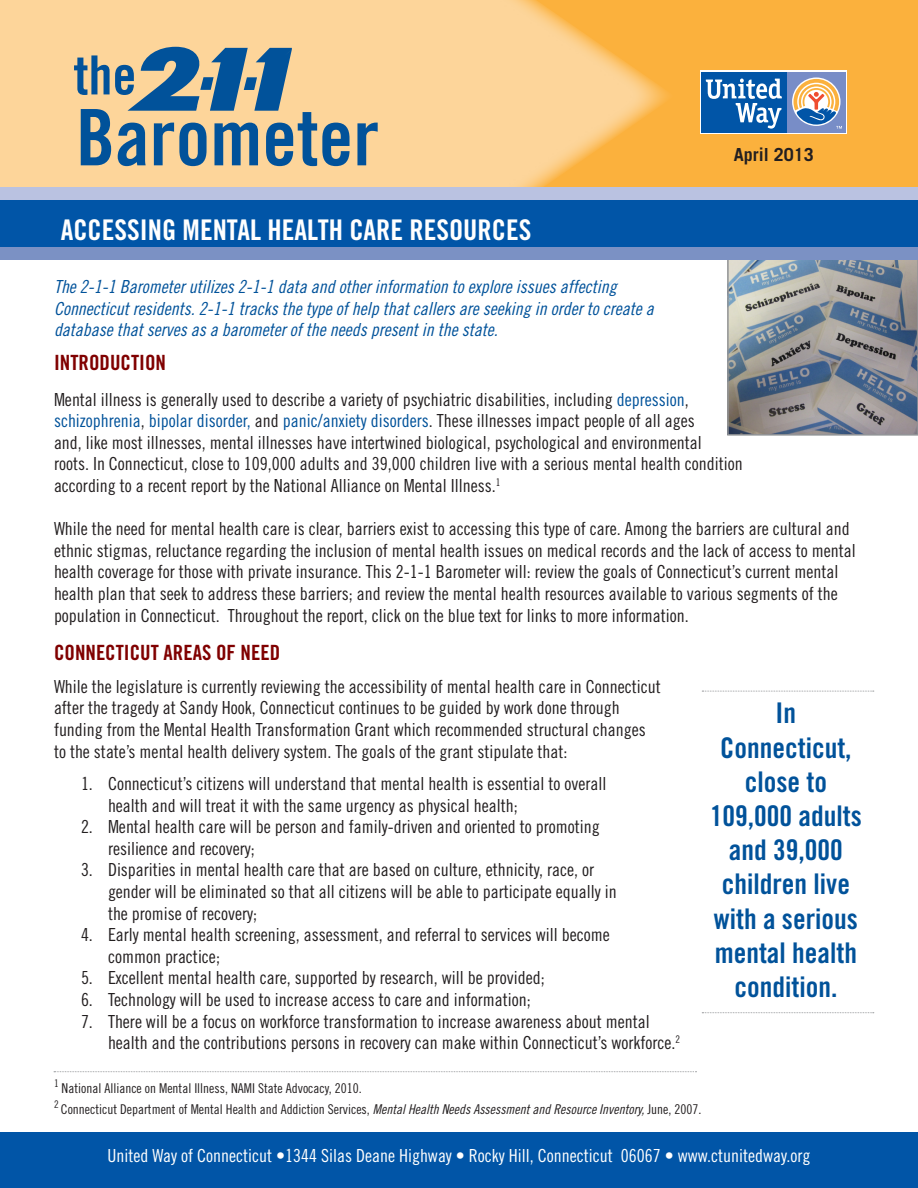
<style>
.page{position:relative;width:918px;height:1188px;background:#fff}
.page>*{position:absolute;margin:0;border:0;box-sizing:border-box;transform-origin:0 0}
.t1{font:78px "Trade Gothic Bold Cond Twenty";color:#01529a}
.t2{font:54px "Trade Gothic Bold Cond Twenty";color:#01529a}
.t3{font:28.5px/34.2px "Trade Gothic Bold Cond Twenty";color:#01529a;text-align:center}
.t4{font:28.5px "Trade Gothic Bold Cond Twenty";color:#fff}
.t5{font:21px "Trade Gothic Bold Cond Twenty";color:#800000}
.t6{font:18px/21.6px "Trade Gothic Cond Eighteen";color:#231f20}
.t7{font:18px/21.6px "Trade Gothic Cond Eighteen Obl";color:#01529a}
.t8{font:18px "Trade Gothic Cond Eighteen";color:#fff}
.t9{font:700 18px "Trade Gothic";color:#231f20}
.t10{font:13.5px "Trade Gothic Cond Eighteen";color:#231f20}
.s1{color:#01529a}
.s2{font-family:"Trade Gothic Cond Eighteen Obl"}
</style>
<div class="page">
<img style="left:730px;top:260px;width:185px;height:173px">
<div style="left:727px;top:254px;width:191px;height:182px;border:2px solid #939598"></div>
<div style="left:0;top:1133px;width:918px;height:55px;background:#0155a7"></div>
<div style="left:0;top:0;width:918px;height:192px;background:#fbb13d"></div>
<svg style="left:0;top:0;width:675px;height:188px;background:#fcd08e"></svg>
<div style="left:0;top:199px;width:918px;height:49px;background:#0155a7"></div>
<div style="left:0;top:247px;width:918px;height:13px;background:#7b91c4"></div>
<div style="left:0;top:188px;width:918px;height:12px;background:#bac2e1"></div>
<svg style="left:127px;top:47px;width:165px;height:64px;background:#6f8b9a"></svg>
<svg style="left:700px;top:70px;width:147px;height:64px"></svg>
<div style="left:787px;top:72px;width:59px;height:60px;background:#788dc7"></div>
<div style="left:701px;top:72px;width:86px;height:60px;background:#0155a7"></div>
<svg style="left:793px;top:79px;width:49px;height:50px"></svg>
<svg style="left:706px;top:79px;width:76px;height:50px"></svg>
<svg style="left:54px;top:1071px;width:643px;height:1px"></svg>
<svg style="left:702px;top:691px;width:172px;height:1px"></svg>
<svg style="left:702px;top:1012px;width:172px;height:1px"></svg>
<p class="t2" style="left:74px;top:42px;width:64px">the</p>
<p class="t1" style="left:76px;top:90px;width:305px">Barometer</p>
<p class="t4" style="left:61px;top:212px;width:472px">ACCESSING MENTAL HEALTH CARE RESOURCES</p>
<p class="t7" style="left:54px;top:276px;width:601px">The 2-1-1 Barometer utilizes 2-1-1 data and other information to explore issues affecting<br>Connecticut residents. 2-1-1 tracks the type of help that callers are seeking in order to create a database that serves as a barometer of the needs present in the state.</p>
<p class="t9" style="left:734px;top:144px;width:82px">April 2013</p>
<p class="t5" style="left:54px;top:349px;width:114px">INTRODUCTION</p>
<p class="t6" style="left:54px;top:388px;width:690px">Mental illness is generally used to describe a variety of psychiatric disabilities, including <span class="s1">depression</span>, <span class="s1">schizophrenia</span>, <span class="s1">bipolar disorder,</span> and <span class="s1">panic/anxiety disorders</span>. These illnesses impact people of all ages<br>and, like most illnesses, mental illnesses have intertwined biological, psychological and environmental<br>roots. In Connecticut, close to 109,000 adults and 39,000 children live with a serious mental health condition according to a recent report by the National Alliance on Mental Illness.<sup>1</sup></p>
<p class="t6" style="left:54px;top:518px;width:803px">While the need for mental health care is clear, barriers exist to accessing this type of care. Among the barriers are cultural and ethnic stigmas, reluctance regarding the inclusion of mental health issues on medical records and the lack of access to mental health coverage for those with private insurance. This 2-1-1 Barometer will: review the goals of Connecticut’s current mental health plan that seek to address these barriers; and review the mental health resources available to various segments of the population in Connecticut. Throughout the report, click on the blue text for links to more information.</p>
<p class="t5" style="left:54px;top:640px;width:228px">CONNECTICUT AREAS OF NEED</p>
<p class="t6" style="left:54px;top:675px;width:608px">While the legislature is currently reviewing the accessibility of mental health care in Connecticut after the tragedy at Sandy Hook, Connecticut continues to be guided by work done through funding from the Mental Health Transformation Grant which recommended structural changes to the state’s mental health delivery system. The goals of the grant stipulate that:</p>
<p class="t6" style="left:108px;top:773px;width:500px;text-indent:-27px">1. Connecticut’s citizens will understand that mental health is essential to overall health and will treat it with the same urgency as physical health;</p>
<p class="t6" style="left:108px;top:816px;width:493px;text-indent:-27px">2. Mental health care will be person and family-driven and oriented to promoting resilience and recovery;</p>
<p class="t6" style="left:108px;top:859px;width:510px;text-indent:-27px">3. Disparities in mental health care that are based on culture, ethnicity, race, or gender will be eliminated so that all citizens will be able to participate equally in the promise of recovery;</p>
<p class="t6" style="left:108px;top:924px;width:503px;text-indent:-27px">4. Early mental health screening, assessment, and referral to services will become common practice;</p>
<p class="t6" style="left:81px;top:967px;width:465px">5. Excellent mental health care, supported by research, will be provided;</p>
<p class="t6" style="left:81px;top:989px;width:451px">6. Technology will be used to increase access to care and information;</p>
<p class="t6" style="left:108px;top:1010px;width:574px;text-indent:-27px">7. There will be a focus on workforce transformation to increase awareness about mental health and the contributions persons in recovery can make within Connecticut’s workforce.<sup>2</sup></p>
<p class="t10" style="left:54px;top:1080px;width:309px"><sup>1</sup> National Alliance on Mental Illness, NAMI State Advocacy, 2010.</p>
<p class="t10" style="left:54px;top:1101px;width:649px"><sup>2</sup> Connecticut Department of Mental Health and Addiction Services, <span class="s2">Mental Health Needs Assessment and Resource Inventory,</span> June, 2007.</p>
<p class="t3" style="left:710px;top:696px;width:153px">In<br>Connecticut, close to<br>109,000 adults and 39,000 children live with a serious mental health condition.</p>
<p class="t8" style="left:107px;top:1145px;width:705px">United Way of Connecticut •1344 Silas Deane Highway • Rocky Hill, Connecticut 06067 • www.ctunitedway.org</p>
</div>
